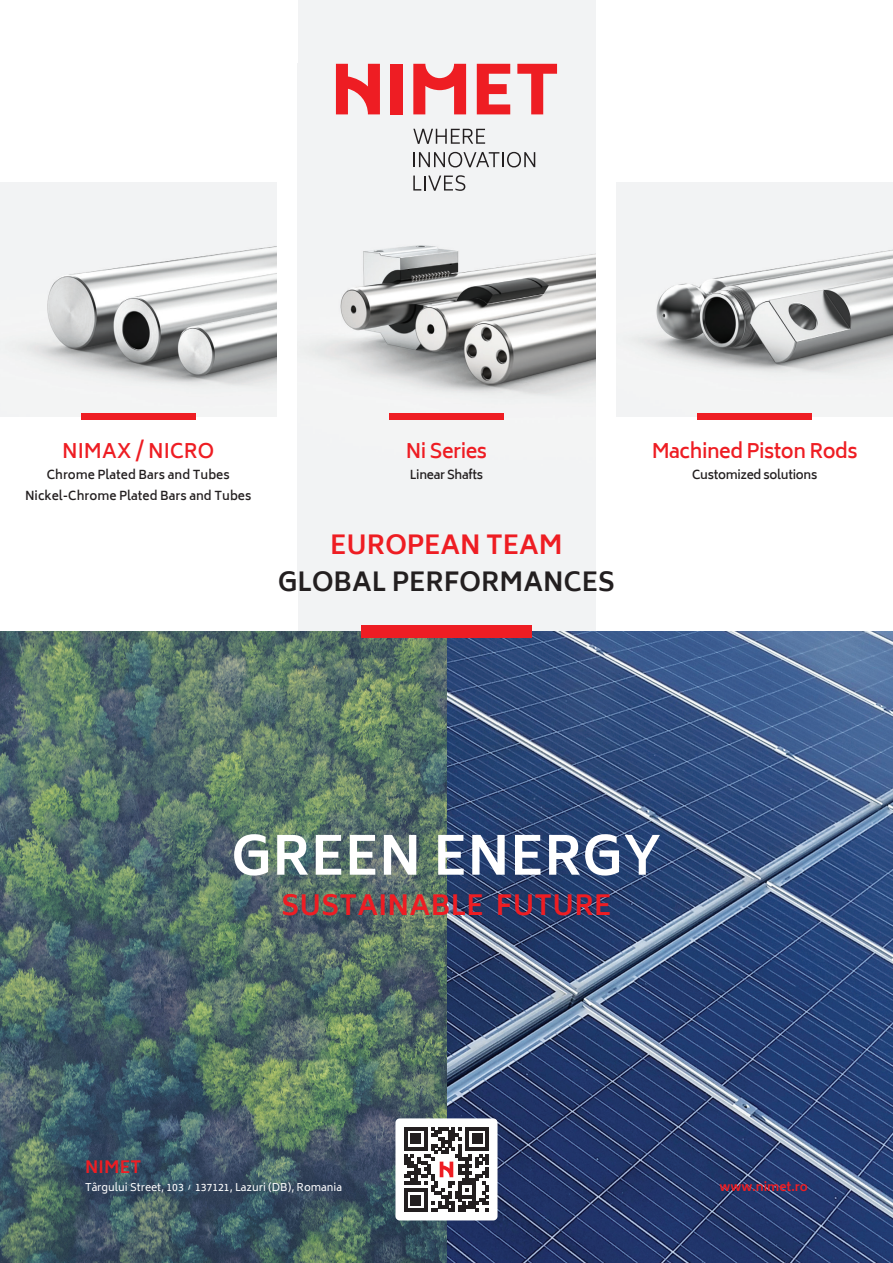
<style>
.page{position:relative;width:893px;height:1263px;background:#fff}
.page>*{position:absolute;margin:0;border:0;box-sizing:border-box;transform-origin:0 0}
.t1{font:700 52.5px "Biryani";letter-spacing:.01em;color:#fff}
.t2{font:700 27px "Biryani";letter-spacing:.01em;color:#ee1d23}
.t3{font:700 25.5px "Biryani";color:#231f20}
.t4{font:700 25.5px "Biryani";color:#ee1d23}
.t5{font:600 19.5px "Biryani";letter-spacing:-.025em;color:#ee1d23}
.t6{font:600 19.5px "Biryani";color:#ee1d23}
.t7{font:700 16.5px "Biryani";letter-spacing:.01em;color:#ee1d23}
.t8{font:600 12px/21px "Biryani";color:#231f20;text-align:center}
.t9{font:600 12px "Biryani";letter-spacing:-.025em;color:#231f20}
.t10{font:700 12px "Biryani";color:#ee1d23}
.t11{font:10.5px "Biryani";color:#fff}
.t12{font:900 4.5px "Biryani";color:#fff}
</style>
<div class="page">
<img style="left:617px;top:183px;width:276px;height:234px">
<div style="left:298px;top:0;width:297px;height:631px;background:#f2f3f4"></div>
<img style="left:315px;top:63px;width:280px;height:351px">
<img style="left:446px;top:631px;width:447px;height:632px">
<svg style="left:0;top:631px;width:446px;height:632px;background:#506b66"></svg>
<div style="left:361px;top:625px;width:170px;height:13px;background:#ee1d23"></div>
<img style="left:0;top:183px;width:276px;height:234px">
<div style="left:389px;top:414px;width:115px;height:6px;background:#ee1d23"></div>
<div style="left:81px;top:414px;width:115px;height:6px;background:#ee1d23"></div>
<div style="left:697px;top:414px;width:115px;height:6px;background:#ee1d23"></div>
<div style="left:391px;top:64px;width:12px;height:50px;background:#ee1d23"></div>
<svg style="left:517px;top:64px;width:40px;height:50px"></svg>
<svg style="left:413px;top:64px;width:53px;height:50px"></svg>
<svg style="left:336px;top:64px;width:44px;height:50px"></svg>
<svg style="left:477px;top:64px;width:33px;height:50px"></svg>
<svg style="left:413px;top:129px;width:72px;height:15px"></svg>
<svg style="left:413px;top:152px;width:122px;height:15px"></svg>
<svg style="left:413px;top:175px;width:52px;height:16px"></svg>
<div style="left:395px;top:1118px;width:102px;height:102px;background:#fff;border-radius:4px"></div>
<svg style="left:404px;top:1127px;width:85px;height:85px"></svg>
<h3 class="t6" style="left:62px;top:439px;width:153px">NIMAX / NICRO</h3>
<p class="t8" style="left:25px;top:464px;width:228px">Chrome Plated Bars and Tubes<br>Nickel-Chrome Plated Bars and Tubes</p>
<h3 class="t5" style="left:406px;top:439px;width:83px">Ni Series</h3>
<p class="t9" style="left:410px;top:467px;width:75px">Linear Shafts</p>
<h3 class="t4" style="left:330px;top:530px;width:234px">EUROPEAN TEAM</h3>
<h3 class="t3" style="left:278px;top:567px;width:338px">GLOBAL PERFORMANCES</h3>
<h3 class="t5" style="left:652px;top:439px;width:208px">Machined Piston Rods</h3>
<p class="t9" style="left:692px;top:467px;width:127px">Customized solutions</p>
<h1 class="t1" style="left:232px;top:826px;width:431px">GREEN ENERGY</h1>
<h2 class="t2" style="left:281px;top:890px;width:332px">SUSTAINABLE FUTURE</h2>
<h3 class="t7" style="left:85px;top:1157px;width:58px">NIMET</h3>
<p class="t11" style="left:85px;top:1181px;width:100px">Târgului Street, 103</p>
<p class="t12" style="left:188px;top:1185px;width:3px">/</p>
<p class="t11" style="left:195px;top:1181px;width:148px">137121, Lazuri (DB), Romania</p>
<p class="t10" style="left:719px;top:1179px;width:90px">www.nimet.ro</p>
</div>
